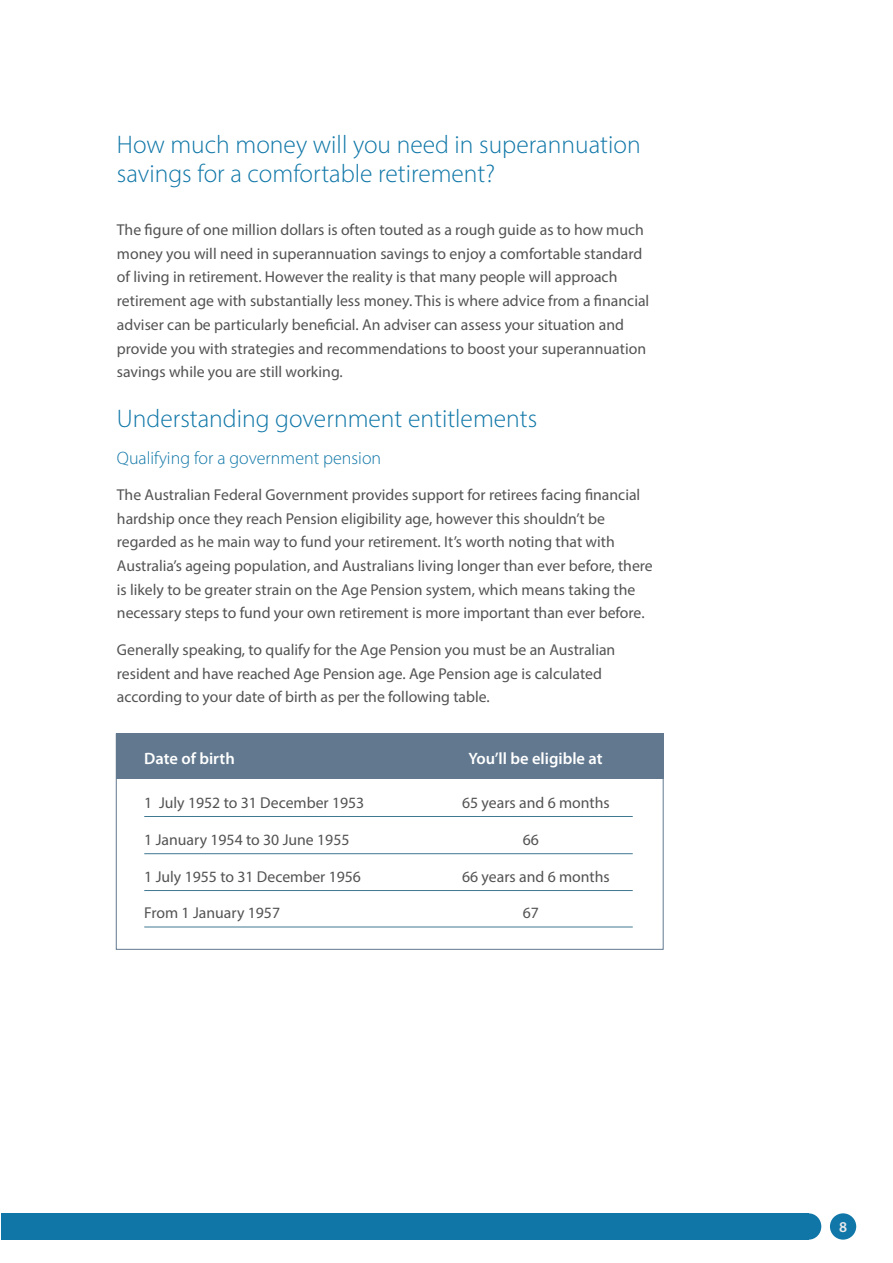
<style>
.page{position:relative;width:893px;height:1263px;background:#fff}
.page>*{position:absolute;margin:0;border:0;box-sizing:border-box;transform-origin:0 0}
.t1{font:300 25.5px/28.5px "Myriad Pro";color:#1077a8}
.t2{font:300 18px "Myriad Pro";color:#1077a8}
.t3{font:600 16.5px "Myriad Pro";color:#fff}
.t4{font:15.75px/23.7px "Myriad Pro";color:#535353}
.t5{font:600 15px "Myriad Pro";color:#ebebec}
</style>
<div class="page">
<div style="left:2px;top:1213px;width:807px;height:26px;background:#1076a7"></div>
<div style="left:796px;top:1213px;width:25px;height:26px;background:#1076a7;border-radius:50%"></div>
<div style="left:830px;top:1213px;width:26px;height:26px;background:#1077a8;border-radius:50%"></div>
<div style="left:116px;top:734px;width:547px;height:45px;background:#61788f"></div>
<hr style="left:144px;top:816px;width:489px;height:1px;background:#3f7891">
<hr style="left:144px;top:853px;width:489px;height:1px;background:#3f7891">
<hr style="left:144px;top:890px;width:489px;height:1px;background:#3f7891">
<hr style="left:144px;top:927px;width:489px;height:1px;background:#3f7891">
<h1 class="t1" style="left:117px;top:130px;width:525px">How much money will you need in superannuation savings for a comfortable retirement?</h1>
<p class="t4" style="left:117px;top:218px;width:534px">The figure of one million dollars is often touted as a rough guide as to how much money you will need in superannuation savings to enjoy a comfortable standard of living in retirement. However the reality is that many people will approach retirement age with substantially less money. This is where advice from a financial adviser can be particularly beneficial. An adviser can assess your situation and provide you with strategies and recommendations to boost your superannuation savings while you are still working.</p>
<h1 class="t1" style="left:117px;top:404px;width:422px">Understanding government entitlements</h1>
<p class="t2" style="left:117px;top:447px;width:266px">Qualifying for a government pension</p>
<p class="t4" style="left:117px;top:483px;width:537px">The Australian Federal Government provides support for retirees facing financial hardship once they reach Pension eligibility age, however this shouldn’t be regarded as he main way to fund your retirement. It’s worth noting that with Australia’s ageing population, and Australians living longer than ever before, there is likely to be greater strain on the Age Pension system, which means taking the necessary steps to fund your own retirement is more important than ever before.</p>
<p class="t4" style="left:117px;top:637px;width:500px">Generally speaking, to qualify for the Age Pension you must be an Australian resident and have reached Age Pension age. Age Pension age is calculated according to your date of birth as per the following table.</p>
<p class="t3" style="left:144px;top:747px;width:92px">Date of birth</p>
<p class="t3" style="left:468px;top:747px;width:136px">You’ll be eligible at</p>
<p class="t4" style="left:144px;top:790px;width:222px">1 July 1952 to 31 December 1953</p>
<p class="t4" style="left:462px;top:790px;width:149px">65 years and 6 months</p>
<p class="t4" style="left:523px;top:828px;width:18px">66</p>
<p class="t4" style="left:144px;top:864px;width:218px">1 July 1955 to 31 December 1956</p>
<p class="t4" style="left:462px;top:864px;width:149px">66 years and 6 months</p>
<p class="t4" style="left:144px;top:901px;width:137px">From 1 January 1957</p>
<p class="t4" style="left:523px;top:901px;width:18px">67</p>
<p class="t4" style="left:144px;top:828px;width:207px">1 January 1954 to 30 June 1955</p>
<p class="t5" style="left:839px;top:1217px;width:10px">8</p>
</div>
